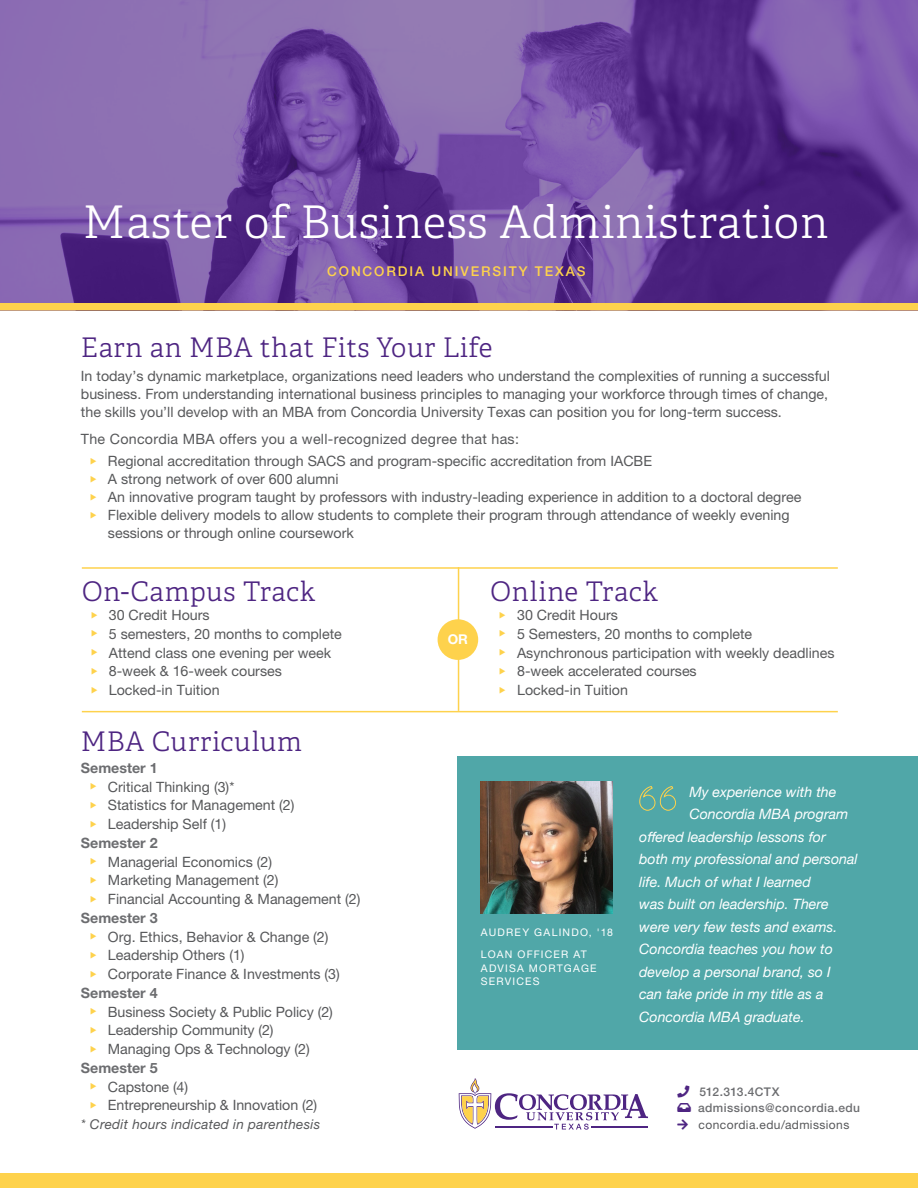
<style>
.page{position:relative;width:918px;height:1188px;background:#fff}
.page>*{position:absolute;margin:0;border:0;box-sizing:border-box;transform-origin:0 0}
.t1{font:300 45px "Adelle";letter-spacing:.02em;color:#fff}
.Subhead{font:300 27px "Adelle";letter-spacing:.02em;color:#4e2582}
.Bullet{font:300 27px "Adelle";letter-spacing:.02em;color:#4e2582}
.Page_Title{font:300 27px "Adelle";letter-spacing:.025em;color:#4e2582}
.Page_Title-2{font:14.25px/18px "Helvetica Neue LT Pro";color:#57585a}
.t2{font:italic 14.25px "Helvetica Neue";color:#fff}
.Bullet-2{font:14.25px "Helvetica Neue LT Pro";letter-spacing:.02em;color:#57585a}
.Subhead-2{font:700 14.25px "Helvetica Neue LT Pro";color:#6c6d70}
.Page_Title-3{font:700 14.25px "Helvetica Neue LT Pro";color:#6c6d70}
.Bullet-3{font:italic 13.5px "Helvetica Neue LT Pro";letter-spacing:.02em;color:#57585a}
.t3{font:500 13.5px "Helvetica Neue LT Pro";letter-spacing:.14em;color:#fed24c}
.t4{font:700 13.5px "Helvetica Neue LT Pro";color:#fff}
.t5{font:500 12px "Helvetica Neue LT Pro";letter-spacing:.035em;color:#6c6d70}
.t6{font:12px "Helvetica Neue LT Pro";letter-spacing:.035em;color:#57585a}
.t7{font:10.5px/13.5px "Helvetica Neue LT Pro";letter-spacing:.115em;color:#fff}
</style>
<div class="page">
<div style="left:458px;top:756px;width:460px;height:294px;background:#50a7a8"></div>
<img style="left:0;top:0;width:918px;height:303px">
<div style="left:0;top:303px;width:918px;height:7px;background:#fed24c"></div>
<div style="left:0;top:1173px;width:918px;height:15px;background:#fed24c"></div>
<hr style="left:458px;top:567px;width:1px;height:144px;background:#fed24c">
<hr style="left:82px;top:711px;width:756px;height:1px;background:#fed24c">
<hr style="left:82px;top:567px;width:756px;height:2px;background:#fed24c">
<div style="left:438px;top:619px;width:40px;height:41px;background:#fed24c;border-radius:50%"></div>
<svg style="left:459px;top:1078px;width:189px;height:52px"></svg>
<svg style="left:639px;top:786px;width:37px;height:25px"></svg>
<img style="left:481px;top:782px;width:131px;height:131px">
<p class="t1" style="left:83px;top:195px;width:747px">Master of Business Administration</p>
<p class="t3" style="left:327px;top:263px;width:260px">CONCORDIA UNIVERSITY TEXAS</p>
<p class="Bullet" style="left:81px;top:331px;width:413px">Earn an MBA that Fits Your Life</p>
<p class="Page_Title-2" style="left:81px;top:367px;width:751px">In today’s dynamic marketplace, organizations need leaders who understand the complexities of running a successful business. From understanding international business principles to managing your workforce through times of change, the skills you’ll develop with an MBA from Concordia University Texas can position you for long-term success.</p>
<p class="Bullet-2" style="left:81px;top:430px;width:440px">The Concordia MBA offers you a well-recognized degree that has:</p>
<p class="Page_Title-2" style="left:108px;top:452px;width:546px">Regional accreditation through SACS and program-specific accreditation from IACBE</p>
<p class="Page_Title-2" style="left:108px;top:470px;width:232px">A strong network of over 600 alumni</p>
<p class="Page_Title-2" style="left:108px;top:488px;width:695px">An innovative program taught by professors with industry-leading experience in addition to a doctoral degree</p>
<p class="Page_Title-2" style="left:108px;top:506px;width:683px">Flexible delivery models to allow students to complete their program through attendance of weekly evening sessions or through online coursework</p>
<p class="Subhead" style="left:82px;top:575px;width:235px">On-Campus Track</p>
<p class="Page_Title-2" style="left:109px;top:606px;width:102px">30 Credit Hours</p>
<p class="Page_Title-2" style="left:109px;top:625px;width:235px">5 semesters, 20 months to complete</p>
<p class="Page_Title-2" style="left:109px;top:643px;width:224px">Attend class one evening per week</p>
<p class="Page_Title-2" style="left:109px;top:662px;width:175px">8-week &amp; 16-week courses</p>
<p class="Page_Title-2" style="left:109px;top:681px;width:112px">Locked-in Tuition</p>
<p class="Page_Title" style="left:81px;top:725px;width:222px">MBA Curriculum</p>
<p class="Page_Title-3" style="left:81px;top:759px;width:78px">Semester 1</p>
<p class="Page_Title-2" style="left:108px;top:777px;width:128px">Critical Thinking (3)*</p>
<p class="Page_Title-2" style="left:108px;top:796px;width:188px">Statistics for Management (2)</p>
<p class="Page_Title-2" style="left:108px;top:815px;width:120px">Leadership Self (1)</p>
<p class="Subhead-2" style="left:81px;top:834px;width:78px">Semester 2</p>
<p class="Page_Title-2" style="left:108px;top:852px;width:166px">Managerial Economics (2)</p>
<p class="Page_Title-2" style="left:108px;top:871px;width:172px">Marketing Management (2)</p>
<p class="Page_Title-2" style="left:108px;top:890px;width:254px">Financial Accounting &amp; Management (2)</p>
<p class="Subhead-2" style="left:81px;top:909px;width:78px">Semester 3</p>
<p class="Page_Title-2" style="left:108px;top:927px;width:222px">Org. Ethics, Behavior &amp; Change (2)</p>
<p class="Page_Title-2" style="left:108px;top:946px;width:138px">Leadership Others (1)</p>
<p class="Page_Title-2" style="left:108px;top:965px;width:234px">Corporate Finance &amp; Investments (3)</p>
<p class="Subhead-2" style="left:81px;top:984px;width:78px">Semester 4</p>
<p class="Page_Title-2" style="left:108px;top:1002px;width:226px">Business Society &amp; Public Policy (2)</p>
<p class="Page_Title-2" style="left:108px;top:1021px;width:167px">Leadership Community (2)</p>
<p class="Page_Title-2" style="left:108px;top:1040px;width:203px">Managing Ops &amp; Technology (2)</p>
<p class="Subhead-2" style="left:81px;top:1059px;width:78px">Semester 5</p>
<p class="Page_Title-2" style="left:108px;top:1077px;width:82px">Capstone (4)</p>
<p class="Page_Title-2" style="left:108px;top:1096px;width:211px">Entrepreneurship &amp; Innovation (2)</p>
<p class="Bullet-3" style="left:81px;top:1116px;width:241px">* Credit hours indicated in parenthesis</p>
<p class="t4" style="left:448px;top:631px;width:22px">OR</p>
<p class="Subhead" style="left:490px;top:575px;width:170px">Online Track</p>
<p class="Page_Title-2" style="left:517px;top:606px;width:102px">30 Credit Hours</p>
<p class="Page_Title-2" style="left:517px;top:625px;width:237px">5 Semesters, 20 months to complete</p>
<p class="Page_Title-2" style="left:517px;top:643px;width:319px">Asynchronous participation with weekly deadlines</p>
<p class="Page_Title-2" style="left:517px;top:662px;width:181px">8-week accelerated courses</p>
<p class="Page_Title-2" style="left:517px;top:681px;width:112px">Locked-in Tuition</p>
<p class="t7" style="left:481px;top:925px;width:134px">AUDREY GALINDO, '18</p>
<p class="t7" style="left:481px;top:948px;width:117px">LOAN OFFICER AT<br>ADVISA MORTGAGE<br>SERVICES</p>
<p class="t2" style="left:689px;top:781px;width:148px">My experience with the</p>
<p class="t2" style="left:689px;top:804px;width:160px">Concordia MBA program</p>
<p class="t2" style="left:639px;top:826px;width:188px">offered leadership lessons for</p>
<p class="t2" style="left:639px;top:849px;width:220px">both my professional and personal</p>
<p class="t2" style="left:639px;top:871px;width:173px">life. Much of what I learned</p>
<p class="t2" style="left:639px;top:894px;width:191px">was built on leadership. There</p>
<p class="t2" style="left:639px;top:916px;width:200px">were very few tests and exams.</p>
<p class="t2" style="left:639px;top:939px;width:195px">Concordia teaches you how to</p>
<p class="t2" style="left:639px;top:961px;width:193px">develop a personal brand, so I</p>
<p class="t2" style="left:639px;top:984px;width:186px">can take pride in my title as a</p>
<p class="t2" style="left:639px;top:1006px;width:167px">Concordia MBA graduate.</p>
<p class="t5" style="left:699px;top:1085px;width:82px">512.313.4CTX</p>
<p class="t5" style="left:698px;top:1101px;width:164px">admissions@concordia.edu</p>
<p class="t6" style="left:699px;top:1118px;width:152px">concordia.edu/admissions</p>
</div>
